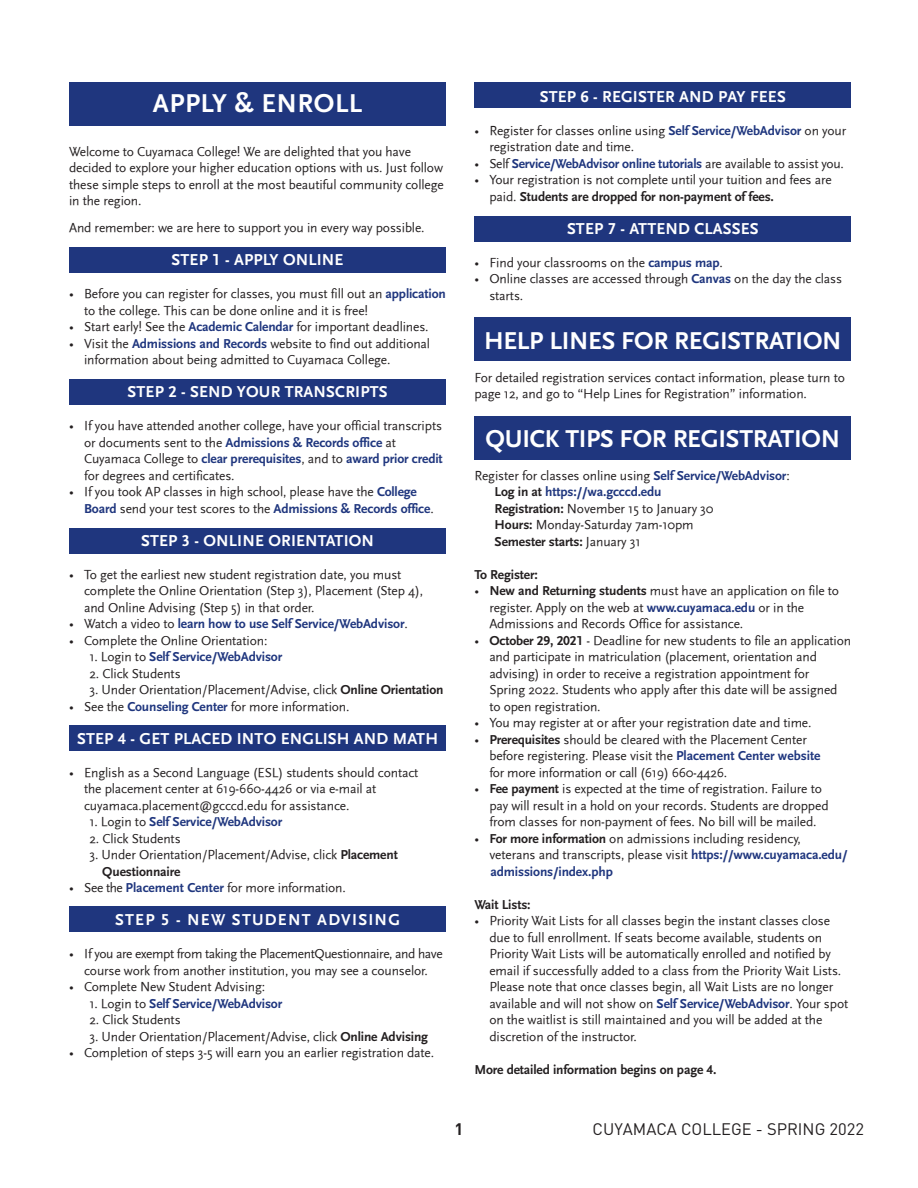
<style>
.page{position:relative;width:918px;height:1188px;background:#fff}
.page>*{position:absolute;margin:0;border:0;box-sizing:border-box;transform-origin:0 0}
.t1{font:27px "Scala Sans Bold LF";letter-spacing:.02em;color:#fff}
.t2{font:25.5px "Scala Sans Bold LF";letter-spacing:-.01em;color:#fff}
.t3{font:16.5px "Scala Sans Bold LF";letter-spacing:.01em;color:#fff}
.t4{font:16.5px "DIN";color:#231f20}
.t5{font:16.5px "Scala Sans Bold LF";letter-spacing:.075em;color:#fff}
.t6{font:700 16.5px "DIN";color:#231f20}
.t7{font:13.5px/16.5px "Scala Sans";letter-spacing:-.01em;color:#231f20}
.t8{font:13.5px "Scala Sans Bold LF";letter-spacing:-.01em;color:#1f367e}
.t9{font:13.5px/16.5px "Scala Sans";letter-spacing:-.03em;color:#231f20;text-align:center}
.t10{font:13.5px "Scala Sans Bold LF";letter-spacing:-.01em;color:#231f20}
.s1{font-family:"Scala Sans Bold LF";color:#1f367e}
.s2{font-family:"Scala Sans";color:#231f20}
.s3{font-family:"Scala Sans Bold LF"}
.s4{color:#231f20}
.s5{font-family:"Scala Sans"}
</style>
<div class="page">
<div style="left:474px;top:416px;width:377px;height:43px;background:#1f367e"></div>
<div style="left:474px;top:216px;width:377px;height:26px;background:#1f367e"></div>
<div style="left:474px;top:317px;width:377px;height:43px;background:#1f367e"></div>
<div style="left:474px;top:82px;width:377px;height:26px;background:#1f367e"></div>
<div style="left:69px;top:906px;width:377px;height:26px;background:#1f367e"></div>
<div style="left:69px;top:725px;width:377px;height:26px;background:#1f367e"></div>
<div style="left:69px;top:379px;width:377px;height:26px;background:#1f367e"></div>
<div style="left:69px;top:528px;width:377px;height:26px;background:#1f367e"></div>
<div style="left:69px;top:247px;width:377px;height:26px;background:#1f367e"></div>
<div style="left:69px;top:82px;width:377px;height:43px;background:#1f367e"></div>
<p class="t1" style="left:153px;top:89px;width:211px">APPLY &amp; ENROLL</p>
<p class="t7" style="left:69px;top:143px;width:376px">Welcome to Cuyamaca College! We are delighted that you have decided to explore your higher education options with us. Just follow these simple steps to enroll at the most beautiful community college in the region.</p>
<p class="t7" style="left:69px;top:220px;width:357px">And remember: we are here to support you in every way possible.</p>
<p class="t3" style="left:172px;top:251px;width:173px">STEP 1 - APPLY ONLINE</p>
<p class="t7" style="left:84px;top:286px;width:363px;text-indent:-15px">• Before you can register for classes, you must fill out an <span class="s1">application </span>to the college. This can be done online and it is free!</p>
<p class="t7" style="left:69px;top:319px;width:361px">• Start early! See the <span class="s1">Academic Calendar</span> for important deadlines.</p>
<p class="t7" style="left:84px;top:335px;width:348px;text-indent:-15px">• Visit the <span class="s1">Admissions and Records</span> website to find out additional information about being admitted to Cuyamaca College.</p>
<p class="t3" style="left:128px;top:383px;width:261px">STEP 2 - SEND YOUR TRANSCRIPTS</p>
<p class="t7" style="left:84px;top:418px;width:360px;text-indent:-15px">• If you have attended another college, have your official transcripts or documents sent to the <span class="s1">Admissions &amp; Records office</span> at Cuyamaca College to <span class="s1">clear prerequisites</span>, and to <span class="s1">award prior credit </span>for degrees and certificates.</p>
<p class="t7" style="left:84px;top:484px;width:351px;text-indent:-15px">• If you took AP classes in high school, please have the <span class="s1">College<br>Board</span> send your test scores to the <span class="s1">Admissions &amp; Records office</span>.</p>
<p class="t3" style="left:141px;top:532px;width:234px">STEP 3 - ONLINE ORIENTATION</p>
<p class="t7" style="left:84px;top:566px;width:341px;text-indent:-15px">• To get the earliest new student registration date, you must complete the Online Orientation (Step 3), Placement (Step 4), and Online Advising (Step 5) in that order.</p>
<p class="t8" style="left:69px;top:617px;width:340px"><span class="s2">• Watch a video to</span> learn how to use Self Service/WebAdvisor<span class="s2">.</span></p>
<p class="t7" style="left:69px;top:632px;width:200px">• Complete the Online Orientation:</p>
<p class="t8" style="left:89px;top:650px;width:195px"><span class="s2">1. Login to</span> Self Service/WebAdvisor</p>
<p class="t7" style="left:89px;top:665px;width:93px">2. Click Students</p>
<p class="t7" style="left:89px;top:682px;width:356px">3. Under Orientation/Placement/Advise, click <span class="s3">Online Orientation</span></p>
<p class="t7" style="left:69px;top:698px;width:282px">• See the <span class="s1">Counseling Center</span> for more information.</p>
<p class="t3" style="left:77px;top:730px;width:362px">STEP 4 - GET PLACED INTO ENGLISH AND MATH</p>
<p class="t7" style="left:84px;top:764px;width:336px;text-indent:-15px">• English as a Second Language (ESL) students should contact the placement center at 619-660-4426 or via e-mail at cuyamaca.placement@gcccd.edu for assistance.</p>
<p class="t8" style="left:89px;top:815px;width:195px"><span class="s2">1. Login to</span> Self Service/WebAdvisor</p>
<p class="t7" style="left:89px;top:830px;width:93px">2. Click Students</p>
<p class="t7" style="left:102px;top:847px;width:297px;text-indent:-13px">3. Under Orientation/Placement/Advise, click <span class="s3">Placement<br>Questionnaire</span></p>
<p class="t7" style="left:69px;top:880px;width:278px">• See the <span class="s1">Placement Center</span> for more information.</p>
<p class="t5" style="left:115px;top:911px;width:286px">STEP 5 - NEW STUDENT ADVISING</p>
<p class="t9" style="left:69px;top:946px;width:375px">• If you are exempt from taking the PlacementQuestionnaire, and have course work from another institution, you may see a counselor.</p>
<p class="t7" style="left:69px;top:979px;width:198px">• Complete New Student Advising:</p>
<p class="t8" style="left:89px;top:996px;width:195px"><span class="s2">1. Login to</span> Self Service/WebAdvisor</p>
<p class="t7" style="left:89px;top:1012px;width:93px">2. Click Students</p>
<p class="t7" style="left:89px;top:1028px;width:340px">3. Under Orientation/Placement/Advise, click <span class="s3">Online Advising</span></p>
<p class="t7" style="left:69px;top:1045px;width:367px">• Completion of steps 3-5 will earn you an earlier registration date.</p>
<p class="t3" style="left:540px;top:87px;width:248px">STEP 6 - REGISTER AND PAY FEES</p>
<p class="t7" style="left:489px;top:122px;width:358px;text-indent:-15px">• Register for classes online using <span class="s1">Self Service/WebAdvisor</span> on your registration date and time.</p>
<p class="t8" style="left:474px;top:156px;width:371px"><span class="s2">• Self</span> Service/WebAdvisor online tutorials <span class="s2">are available to assist you.</span></p>
<p class="t7" style="left:489px;top:172px;width:344px;text-indent:-15px">• Your registration is not complete until your tuition and fees are paid. <span class="s3">Students are dropped for non-payment of fees.</span></p>
<p class="t3" style="left:567px;top:219px;width:193px">STEP 7 - ATTEND CLASSES</p>
<p class="t7" style="left:474px;top:254px;width:250px">• Find your classrooms on the <span class="s1">campus map</span>.</p>
<p class="t7" style="left:489px;top:271px;width:354px;text-indent:-15px">• Online classes are accessed through <span class="s1">Canvas</span> on the day the class starts.</p>
<p class="t2" style="left:484px;top:327px;width:359px">HELP LINES FOR REGISTRATION</p>
<p class="t7" style="left:474px;top:369px;width:372px">For detailed registration services contact information, please turn to page 12, and go to “Help Lines for Registration” information.</p>
<p class="t2" style="left:486px;top:425px;width:356px">QUICK TIPS FOR REGISTRATION</p>
<p class="t7" style="left:474px;top:468px;width:317px">Register for classes online using <span class="s1">Self Service/WebAdvisor</span>:</p>
<p class="t8" style="left:495px;top:485px;width:168px"><span class="s4">Log in at</span> https://wa.gcccd.edu</p>
<p class="t7" style="left:495px;top:501px;width:221px"><span class="s3">Registration:</span> November 15 to January 30</p>
<p class="t7" style="left:495px;top:517px;width:201px"><span class="s3">Hours:</span> Monday-Saturday 7am-10pm</p>
<p class="t10" style="left:495px;top:534px;width:148px">Semester starts: <span class="s5">January 31</span></p>
<p class="t10" style="left:474px;top:567px;width:65px">To Register:</p>
<p class="t7" style="left:489px;top:583px;width:351px;text-indent:-15px">• <span class="s3">New and Returning students</span> must have an application on file to register. Apply on the web at <span class="s1">www.cuyamaca.edu</span> or in the<br>Admissions and Records Office for assistance.</p>
<p class="t7" style="left:489px;top:633px;width:363px;text-indent:-15px">• <span class="s3">October 29, 2021</span> - Deadline for new students to file an application and participate in matriculation (placement, orientation and advising) in order to receive a registration appointment for<br>Spring 2022. Students who apply after this date will be assigned to open registration.</p>
<p class="t7" style="left:474px;top:715px;width:339px">• You may register at or after your registration date and time.</p>
<p class="t7" style="left:489px;top:732px;width:333px;text-indent:-15px">• <span class="s3">Prerequisites</span> should be cleared with the Placement Center before registering. Please visit the <span class="s1">Placement Center website </span>for more information or call (619) 660-4426.</p>
<p class="t7" style="left:489px;top:781px;width:341px;text-indent:-15px">• <span class="s3">Fee payment</span> is expected at the time of registration. Failure to pay will result in a hold on your records. Students are dropped from classes for non-payment of fees. No bill will be mailed.</p>
<p class="t7" style="left:489px;top:831px;width:360px;text-indent:-15px">• <span class="s3">For more information</span> on admissions including residency, veterans and transcripts, please visit <span class="s1">https://www.cuyamaca.edu/ admissions/index.php</span></p>
<p class="t10" style="left:474px;top:897px;width:58px">Wait Lists:</p>
<p class="t7" style="left:489px;top:913px;width:360px;text-indent:-15px">• Priority Wait Lists for all classes begin the instant classes close due to full enrollment. If seats become available, students on Priority Wait Lists will be automatically enrolled and notified by email if successfully added to a class from the Priority Wait Lists.<br>Please note that once classes begin, all Wait Lists are no longer available and will not show on <span class="s1">Self Service/WebAdvisor</span>. Your spot on the waitlist is still maintained and you will be added at the discretion of the instructor.</p>
<p class="t10" style="left:474px;top:1062px;width:244px">More detailed information begins on page 4.</p>
<p class="t6" style="left:455px;top:1118px;width:10px">1</p>
<p class="t4" style="left:593px;top:1119px;width:273px">CUYAMACA COLLEGE - SPRING 2022</p>
</div>
